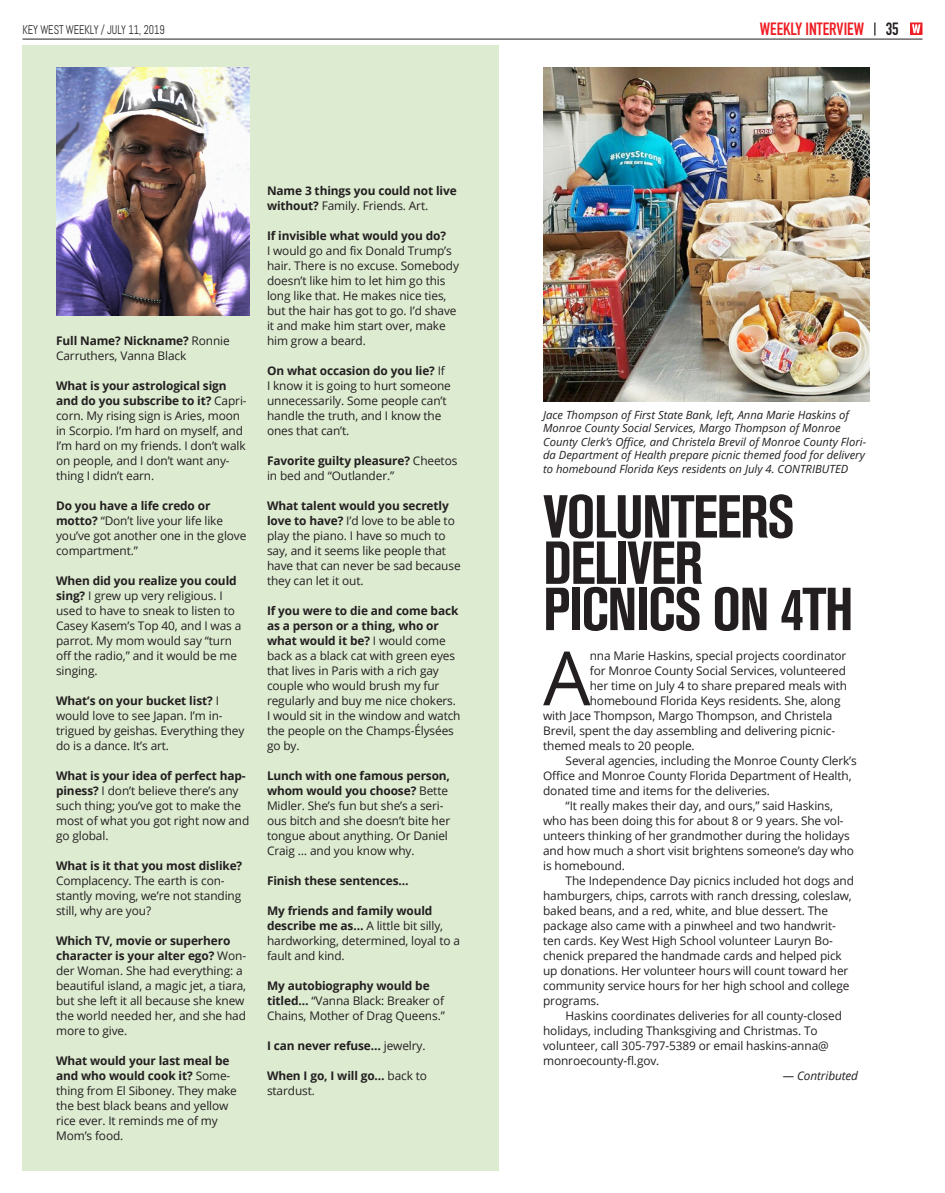
<style>
.page{position:relative;width:945px;height:1193px;background:#fff}
.page>*{position:absolute;margin:0;border:0;box-sizing:border-box;transform-origin:0 0}
.BodyCopy{font:74.88px "Open Sans";color:#231f20}
.Headline_LC{font:60px/46.2px "Akzidenz Grotesk BQ Bd Cnd Alt";letter-spacing:-.025em;color:#231f20}
.t1{font:700 17.5px "DIN Condensed";color:#ee1d23}
.t2{font:12.5px "Abel";letter-spacing:-.01em;color:#231f20;scale:.85 1}
.BodyCopy-2{font:11.88px/15px "Open Sans";letter-spacing:-.01em;color:#231f20}
.BodyCopy-3{font:700 11.88px/15px "Open Sans";letter-spacing:-.01em;color:#231f20}
.BodyCopy-4{font:italic 11.88px "Open Sans";letter-spacing:-.01em;color:#231f20}
.t3{font:italic 11.25px/13.5px "Open Sans";color:#231f20}
.s1{color:#231f20}
.s2{font-weight:700}
.s3{font-weight:400}
</style>
<div class="page">
<hr style="left:22px;top:39px;width:900px;height:1px;background:#231f20">
<svg style="left:874px;top:23px;width:2px;height:13px"></svg>
<svg style="left:910px;top:22px;width:13px;height:13px"></svg>
<div style="left:22px;top:45px;width:477px;height:1125px;background:#ddebd1"></div>
<img style="left:56px;top:68px;width:194px;height:247px">
<img style="left:543px;top:68px;width:326px;height:333px">
<p class="t2" style="left:22px;top:22px;width:169px">KEY WEST WEEKLY / JULY 11, 2019</p>
<p class="t1" style="left:760px;top:17px;width:140px">WEEKLY INTERVIEW <span class="s1">35</span></p>
<p class="BodyCopy-2" style="left:56px;top:333px;width:175px"><span class="s2">Full Name? Nickname?</span> Ronnie<br>Carruthers, Vanna Black</p>
<p class="BodyCopy-2" style="left:56px;top:378px;width:192px"><span class="s2">What is your astrological sign and do you subscribe to it?</span> Capri&shy;corn. My rising sign is Aries, moon in Scorpio. I’m hard on myself, and<br>I’m hard on my friends. I don’t walk on people, and I don’t want any&shy;thing I didn’t earn.</p>
<p class="BodyCopy-2" style="left:56px;top:498px;width:192px"><span class="s2">Do you have a life credo or motto?</span> “Don’t live your life like you’ve got another one in the glove compartment.”</p>
<p class="BodyCopy-2" style="left:56px;top:573px;width:187px"><span class="s2">When did you realize you could sing?</span> I grew up very religious. I used to have to sneak to listen to<br>Casey Kasem’s Top 40, and I was a parrot. My mom would say “turn off the radio,” and it would be me singing.</p>
<p class="BodyCopy-2" style="left:56px;top:693px;width:190px"><span class="s2">What’s on your bucket list?</span> I would love to see Japan. I’m in&shy;trigued by geishas. Everything they do is a dance. It’s art.</p>
<p class="BodyCopy-2" style="left:56px;top:768px;width:195px"><span class="s2">What is your idea of perfect hap&shy;piness?</span> I don’t believe there’s any such thing; you’ve got to make the most of what you got right now and go global.</p>
<p class="BodyCopy-2" style="left:56px;top:858px;width:188px"><span class="s2">What is it that you most dislike?<br></span>Complacency. The earth is con&shy;stantly moving, we’re not standing still, why are you?</p>
<p class="BodyCopy-2" style="left:56px;top:933px;width:192px"><span class="s2">Which TV, movie or superhero character is your alter ego?</span> Won&shy;der Woman. She had everything: a beautiful island, a magic jet, a tiara, but she left it all because she knew the world needed her, and she had more to give.</p>
<p class="BodyCopy-2" style="left:56px;top:1053px;width:182px"><span class="s2">What would your last meal be and who would cook it?</span> Some&shy;thing from El Siboney. They make the best black beans and yellow rice ever. It reminds me of my<br>Mom’s food.</p>
<p class="BodyCopy-3" style="left:267px;top:183px;width:191px">Name 3 things you could not live without? <span class="s3">Family. Friends. Art.</span></p>
<p class="BodyCopy-2" style="left:267px;top:228px;width:194px"><span class="s2">If invisible what would you do?<br></span>I would go and fix Donald Trump’s hair. There is no excuse. Somebody doesn’t like him to let him go this long like that. He makes nice ties, but the hair has got to go. I’d shave it and make him start over, make him grow a beard.</p>
<p class="BodyCopy-2" style="left:267px;top:363px;width:185px"><span class="s2">On what occasion do you lie?</span> If<br>I know it is going to hurt someone unnecessarily. Some people can’t handle the truth, and I know the ones that can’t.</p>
<p class="BodyCopy-2" style="left:267px;top:453px;width:192px"><span class="s2">Favorite guilty pleasure?</span> Cheetos in bed and “Outlander.”</p>
<p class="BodyCopy-2" style="left:267px;top:498px;width:195px"><span class="s2">What talent would you secretly love to have?</span> I’d love to be able to play the piano. I have so much to say, and it seems like people that have that can never be sad because they can let it out.</p>
<p class="BodyCopy-2" style="left:267px;top:603px;width:195px"><span class="s2">If you were to die and come back as a person or a thing, who or what would it be?</span> I would come back as a black cat with green eyes that lives in Paris with a rich gay couple who would brush my fur regularly and buy me nice chokers.<br>I would sit in the window and watch the people on the Champs-Élysées go by.</p>
<p class="BodyCopy-2" style="left:267px;top:768px;width:185px"><span class="s2">Lunch with one famous person, whom would you choose?</span> Bette<br>Midler. She’s fun but she’s a seri&shy;ous bitch and she doesn’t bite her tongue about anything. Or Daniel<br>Craig … and you know why.</p>
<p class="BodyCopy-3" style="left:267px;top:873px;width:143px">Finish these sentences…</p>
<p class="BodyCopy-2" style="left:267px;top:903px;width:195px"><span class="s2">My friends and family would describe me as…</span> A little bit silly, hardworking, determined, loyal to a fault and kind.</p>
<p class="BodyCopy-2" style="left:267px;top:978px;width:179px"><span class="s2">My autobiography would be titled…</span> “Vanna Black: Breaker of<br>Chains, Mother of Drag Queens.”</p>
<p class="BodyCopy-3" style="left:267px;top:1038px;width:160px">I can never refuse… <span class="s3">jewelry.</span></p>
<p class="BodyCopy-3" style="left:267px;top:1068px;width:162px">When I go, I will go… <span class="s3">back to stardust.</span></p>
<p class="t3" style="left:543px;top:407px;width:325px">Jace Thompson of First State Bank, left, Anna Marie Haskins of Monroe County Social Services, Margo Thompson of Monroe County Clerk’s Office, and Christela Brevil of Monroe County Flori&shy;da Department of Health prepare picnic themed food for delivery to homebound Florida Keys residents on July 4. CONTRIBUTED</p>
<p class="Headline_LC" style="left:543px;top:493px;width:253px">VOLUNTEERS<br>DELIVER</p>
<p class="Headline_LC" style="left:543px;top:586px;width:312px">PICNICS ON 4TH</p>
<p class="BodyCopy" style="left:543px;top:627px;width:49px">A</p>
<p class="BodyCopy-2" style="left:590px;top:648px;width:258px">nna Marie Haskins, special projects coordinator</p>
<p class="BodyCopy-2" style="left:590px;top:663px;width:258px">for Monroe County Social Services, volunteered</p>
<p class="BodyCopy-2" style="left:590px;top:678px;width:259px">her time on July 4 to share prepared meals with</p>
<p class="BodyCopy-2" style="left:590px;top:693px;width:252px">homebound Florida Keys residents. She, along</p>
<p class="BodyCopy-2" style="left:543px;top:708px;width:291px">with Jace Thompson, Margo Thompson, and Christela</p>
<p class="BodyCopy-2" style="left:543px;top:723px;width:294px">Brevil, spent the day assembling and delivering picnic-</p>
<p class="BodyCopy-2" style="left:543px;top:738px;width:153px">themed meals to 20 people.</p>
<p class="BodyCopy-2" style="left:543px;top:753px;width:315px;text-indent:22px">Several agencies, including the Monroe County Clerk’s<br>Office and Monroe County Florida Department of Health, donated time and items for the deliveries.</p>
<p class="BodyCopy-2" style="left:543px;top:798px;width:312px;text-indent:22px">“It really makes their day, and ours,” said Haskins, who has been doing this for about 8 or 9 years. She vol&shy;unteers thinking of her grandmother during the holidays and how much a short visit brightens someone’s day who is homebound.</p>
<p class="BodyCopy-2" style="left:543px;top:873px;width:312px;text-indent:22px">The Independence Day picnics included hot dogs and hamburgers, chips, carrots with ranch dressing, coleslaw, baked beans, and a red, white, and blue dessert. The package also came with a pinwheel and two handwrit&shy;ten cards. Key West High School volunteer Lauryn Bo&shy;chenick prepared the handmade cards and helped pick up donations. Her volunteer hours will count toward her community service hours for her high school and college programs.</p>
<p class="BodyCopy-2" style="left:543px;top:1008px;width:300px;text-indent:22px">Haskins coordinates deliveries for all county-closed holidays, including Thanksgiving and Christmas. To volunteer, call 305-797-5389 or email haskins-anna@ monroecounty-fl.gov.</p>
<p class="BodyCopy-4" style="left:783px;top:1068px;width:77px">— Contributed</p>
</div>
